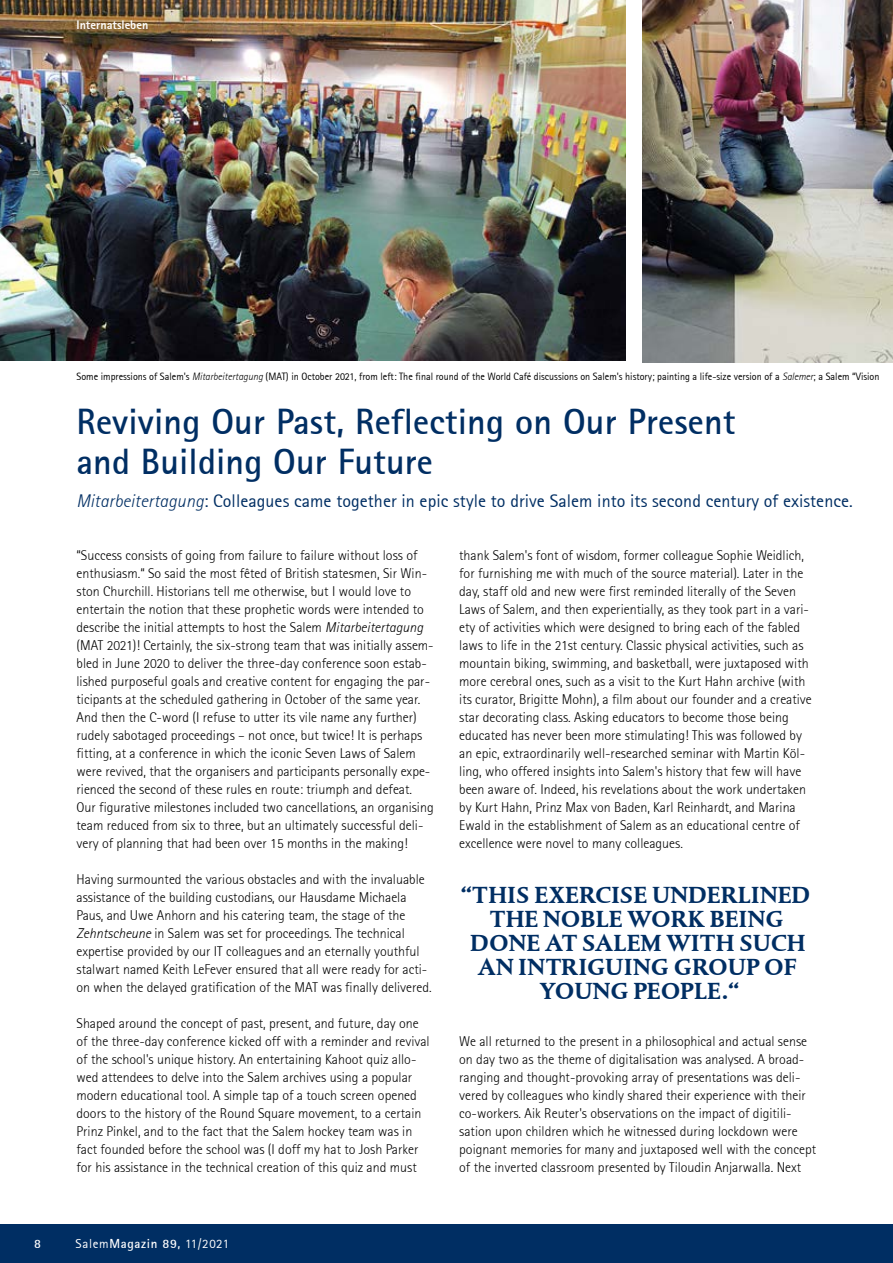
<style>
.page{position:relative;width:893px;height:1263px;background:#fff}
.page>*{position:absolute;margin:0;border:0;box-sizing:border-box;transform-origin:0 0}
.t1{font:700 36px/40.5px "Rotis Sans Serif";letter-spacing:.005em;color:#002e63}
.t2{font:700 24px/24px "DTL Albertina ST";color:#002e63;text-align:center}
.t3{font:18px "Rotis Sans Serif";letter-spacing:.005em;color:#002e63}
.t4{font:300 13.95px/18px "Rotis Sans Serif";color:#000}
.t5{font:12.9px "Rotis Sans Serif";letter-spacing:.05em;color:#fff}
.t6{font:700 12.75px "Rotis Sans Serif";color:#fff}
.t7{font:800 12.15px "Rotis Sans Serif";color:#fff}
.t8{font:10.5px "Rotis Sans Serif";color:#000;scale:.96 1}
.s1{font-weight:300;font-style:italic}
.s2{font-style:italic}
.s3{font-weight:700}
</style>
<div class="page">
<div style="left:0;top:1225px;width:893px;height:38px;background:#002e63"></div>
<img style="left:0;top:0;width:625px;height:361px">
<img style="left:642px;top:0;width:251px;height:362px">
<p class="t7" style="left:77px;top:17px;width:73px">Internatsleben</p>
<p class="t8" style="left:77px;top:370px;width:838px">Some impressions of Salem's <span class="s1">Mitarbeitertagung</span> (MAT) in October 2021, from left: The final round of the World Café discussions on Salem's history; painting a life-size version of a <span class="s1">Salemer</span>; a Salem “Vision</p>
<h1 class="t1" style="left:77px;top:400px;width:660px">Reviving Our Past, Reflecting on Our Present and Building Our Future</h1>
<p class="t3" style="left:77px;top:490px;width:778px"><span class="s1">Mitarbeitertagung</span>: Colleagues came together in epic style to drive Salem into its second century of existence.</p>
<p class="t4" style="left:77px;top:546px;width:359px">“Success consists of going from failure to failure without loss of enthusiasm.“ So said the most fêted of British statesmen, Sir Win&shy;ston Churchill. Historians tell me otherwise, but I would love to entertain the notion that these prophetic words were intended to describe the initial attempts to host the Salem <span class="s2">Mitarbeitertagung </span>(MAT 2021)! Certainly, the six-strong team that was initially assem&shy;bled in June 2020 to deliver the three-day conference soon estab&shy;lished purposeful goals and creative content for engaging the par&shy;ticipants at the scheduled gathering in October of the same year.<br>And then the C-word (I refuse to utter its vile name any further) rudely sabotaged proceedings – not once, but twice! It is perhaps fitting, at a conference in which the iconic Seven Laws of Salem were revived, that the organisers and participants personally expe&shy;rienced the second of these rules en route: triumph and defeat.<br>Our figurative milestones included two cancellations, an organising team reduced from six to three, but an ultimately successful deli&shy;very of planning that had been over 15 months in the making!</p>
<p class="t4" style="left:77px;top:870px;width:357px">Having surmounted the various obstacles and with the invaluable assistance of the building custodians, our Hausdame Michaela Paus, and Uwe Anhorn and his catering team, the stage of the <span class="s2">Zehntscheune</span> in Salem was set for proceedings. The technical expertise provided by our IT colleagues and an eternally youthful stalwart named Keith LeFever ensured that all were ready for acti&shy;on when the delayed gratification of the MAT was finally delivered.</p>
<p class="t4" style="left:77px;top:1014px;width:355px">Shaped around the concept of past, present, and future, day one of the three-day conference kicked off with a reminder and revival of the school's unique history. An entertaining Kahoot quiz allo&shy;wed attendees to delve into the Salem archives using a popular modern educational tool. A simple tap of a touch screen opened doors to the history of the Round Square movement, to a certain Prinz Pinkel, and to the fact that the Salem hockey team was in fact founded before the school was (I doff my hat to Josh Parker for his assistance in the technical creation of this quiz and must</p>
<p class="t4" style="left:459px;top:546px;width:354px">thank Salem's font of wisdom, former colleague Sophie Weidlich, for furnishing me with much of the source material). Later in the day, staff old and new were first reminded literally of the Seven Laws of Salem, and then experientially, as they took part in a vari&shy;ety of activities which were designed to bring each of the fabled laws to life in the 21st century. Classic physical activities, such as mountain biking, swimming, and basketball, were juxtaposed with more cerebral ones, such as a visit to the Kurt Hahn archive (with its curator, Brigitte Mohn), a film about our founder and a creative star decorating class. Asking educators to become those being educated has never been more stimulating! This was followed by an epic, extraordinarily well-researched seminar with Martin Köl&shy;ling, who offered insights into Salem's history that few will have been aware of. Indeed, his revelations about the work undertaken by Kurt Hahn, Prinz Max von Baden, Karl Reinhardt, and Marina Ewald in the establishment of Salem as an educational centre of excellence were novel to many colleagues.</p>
<h2 class="t2" style="left:461px;top:882px;width:351px">“THIS EXERCISE UNDERLINED<br>THE NOBLE WORK BEING<br>DONE AT SALEM WITH SUCH<br>AN INTRIGUING GROUP OF<br>YOUNG PEOPLE.“</h2>
<p class="t4" style="left:459px;top:1032px;width:358px">We all returned to the present in a philosophical and actual sense on day two as the theme of digitalisation was analysed. A broad&shy;ranging and thought-provoking array of presentations was deli&shy;vered by colleagues who kindly shared their experience with their co-workers. Aik Reuter's observations on the impact of digitili&shy;sation upon children which he witnessed during lockdown were poignant memories for many and juxtaposed well with the concept of the inverted classroom presented by Tiloudin Anjarwalla. Next</p>
<p class="t6" style="left:34px;top:1236px;width:8px">8</p>
<p class="t5" style="left:76px;top:1236px;width:155px">Salem<span class="s3">Magazin 89,</span> 11/2021</p>
</div>
